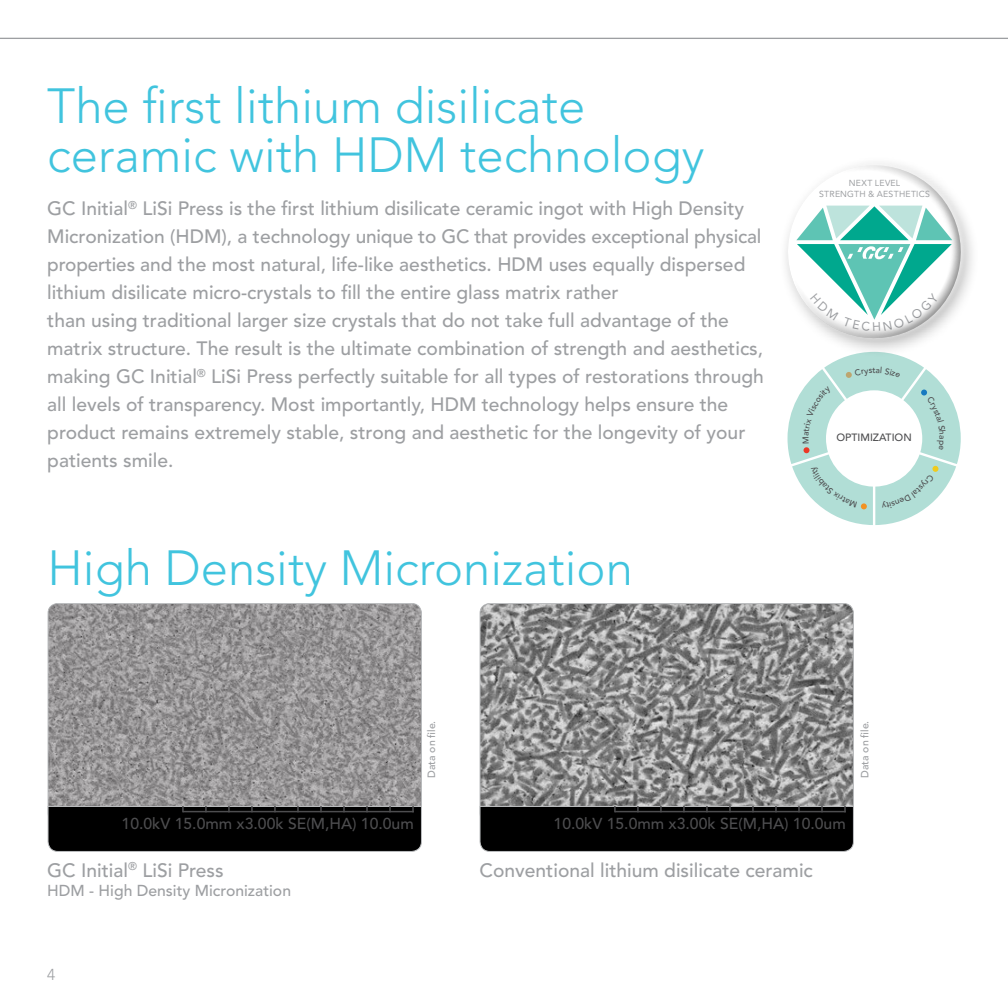
<style>
.page{position:relative;width:1008px;height:1008px;background:#fff}
.page>*{position:absolute;margin:0;border:0;box-sizing:border-box;transform-origin:0 0}
.t1{font:300 49px/49px "Avenir LT";color:#41c4de}
.t2{font:500 19.25px/28px "Avenir LT Std";color:#9d9fa2}
.t3{font:500 15.75px "Avenir LT Std";color:#4d4d4f}
.t4{font:500 15.75px "Avenir LT Std";color:#9d9fa2}
.t5{font:300 15.75px "Avenir LT";color:#9d9fa2}
.t6{font:500 10.5px "Avenir LT Std";color:#9d9fa2}
.t7{font:500 10.5px "Avenir LT Std";color:#4d4d4f}
.t8{font:8.75px/10.5px "Avenir LT";letter-spacing:.025em;color:#9d9fa2;text-align:center}
.t9{font:500 8.58px "Avenir LT Std";color:#4d4d4f}
</style>
<div class="page">
<hr style="left:0;top:38px;width:1008px;height:1px;background:#9d9fa2">
<img style="left:480px;top:604px;width:373px;height:202px">
<svg style="left:479px;top:806px;width:375px;height:46px"></svg>
<img style="left:48px;top:604px;width:373px;height:202px">
<svg style="left:47px;top:806px;width:375px;height:46px"></svg>
<svg style="left:785px;top:163px;width:188px;height:362px"></svg>
<h1 class="t1" style="left:47px;top:82px;width:659px">The first lithium disilicate ceramic with HDM technology</h1>
<p class="t2" style="left:47px;top:195px;width:718px">GC Initial<sup>®</sup> LiSi Press is the first lithium disilicate ceramic ingot with High Density Micronization (HDM), a technology unique to GC that provides exceptional physical properties and the most natural, life-like aesthetics. HDM uses equally dispersed lithium disilicate micro-crystals to fill the entire glass matrix rather<br>than using traditional larger size crystals that do not take full advantage of the matrix structure. The result is the ultimate combination of strength and aesthetics, making GC Initial<sup>®</sup> LiSi Press perfectly suitable for all types of restorations through all levels of transparency. Most importantly, HDM technology helps ensure the product remains extremely stable, strong and aesthetic for the longevity of your patients smile.</p>
<h1 class="t1" style="left:48px;top:544px;width:587px">High Density Micronization</h1>
<p class="t8" style="left:819px;top:178px;width:112px">NEXT LEVEL<br>STRENGTH &amp; AESTHETICS</p>
<p class="t9" style="left:872px;top:365px;width:5px">t</p>
<p class="t7" style="left:837px;top:431px;width:77px">OPTIMIZATION</p>
<p class="t6" style="left:426px;top:778px;width:59px;rotate:-90deg">Data on file.</p>
<p class="t6" style="left:859px;top:778px;width:59px;rotate:-90deg">Data on file.</p>
<p class="t3" style="left:122px;top:814px;width:294px">10.0kV 15.0mm x3.00k SE(M,HA) 10.0um</p>
<p class="t3" style="left:554px;top:814px;width:294px">10.0kV 15.0mm x3.00k SE(M,HA) 10.0um</p>
<p class="t2" style="left:47px;top:856px;width:178px">GC Initial<sup>®</sup> LiSi Press</p>
<p class="t2" style="left:480px;top:856px;width:335px">Conventional lithium disilicate ceramic</p>
<p class="t4" style="left:47px;top:881px;width:245px">HDM - High Density Micronization</p>
<p class="t5" style="left:47px;top:965px;width:10px">4</p>
</div>
